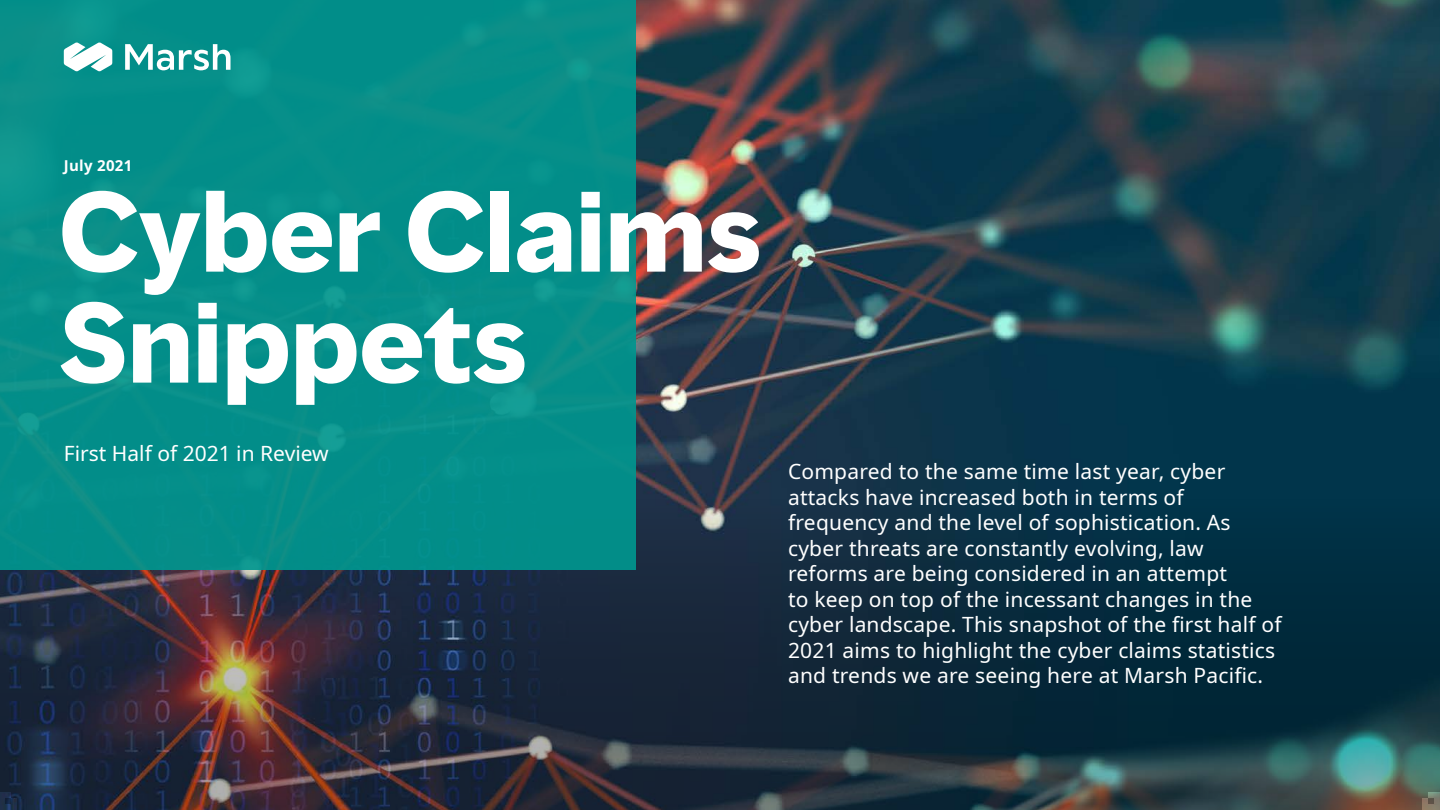
<style>
.page{position:relative;width:1440px;height:810px;background:#fff}
.page>*{position:absolute;margin:0;border:0;box-sizing:border-box;transform-origin:0 0}
.t1{font:700 105px/111px "MMC Display";color:#fff}
.t2{font:21px/25.5px "Noto Sans";letter-spacing:.01em;color:#fff}
.t3{font:700 15px "Noto Sans";letter-spacing:.02em;color:#fff}
</style>
<div class="page">
<img style="left:635px;top:0;width:804px;height:43px">
<img style="left:0;top:43px;width:1439px;height:767px">
<div style="left:0;top:0;width:635px;height:570px;background:#038e89"></div>
<svg style="left:125px;top:44px;width:105px;height:26px"></svg>
<svg style="left:64px;top:42px;width:48px;height:29px"></svg>
<p class="t3" style="left:64px;top:155px;width:70px">July 2021</p>
<h1 class="t1" style="left:58px;top:178px;width:704px">Cyber Claims<br>Snippets</h1>
<p class="t2" style="left:64px;top:442px;width:266px">First Half of 2021 in Review</p>
<p class="t2" style="left:788px;top:459px;width:495px">Compared to the same time last year, cyber attacks have increased both in terms of frequency and the level of sophistication. As cyber threats are constantly evolving, law reforms are being considered in an attempt<br>to keep on top of the incessant changes in the cyber landscape. This snapshot of the first half of 2021 aims to highlight the cyber claims statistics and trends we are seeing here at Marsh Pacific.</p>
</div>
